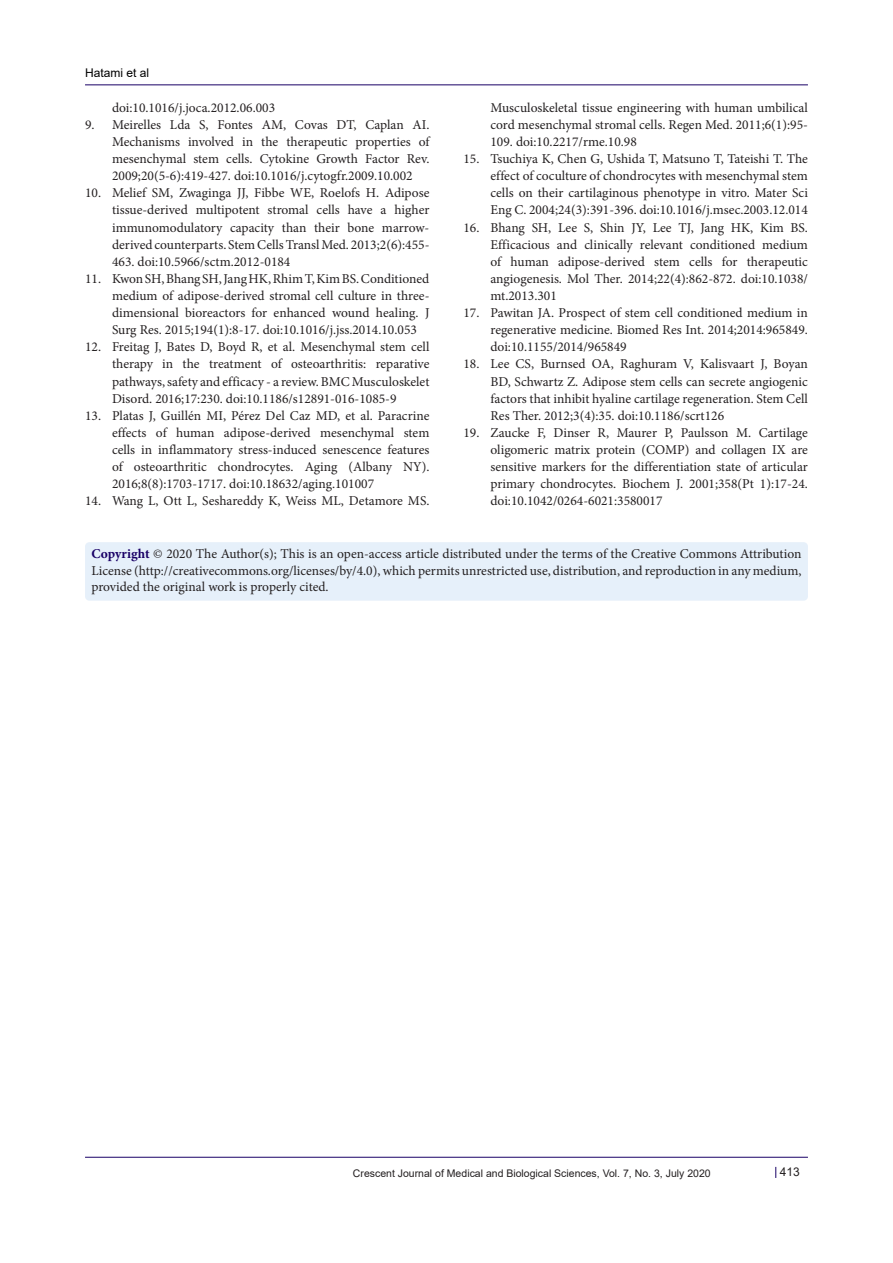
<style>
.page{position:relative;width:893px;height:1263px;background:#fff}
.page>*{position:absolute;margin:0;border:0;box-sizing:border-box;transform-origin:0 0}
.t1{font:13.5px/17.1px "Minion Pro";color:#231f20;text-align:justify}
.t2{font:12px "Arial";color:#000001}
.t3{font:12px "Arial";color:#231f20}
.t4{font:10.5px "Arial";color:#231f20}
.s1{font-weight:700;color:#190066}
</style>
<div class="page">
<hr style="left:85px;top:85px;width:723px;height:1px;background:#190066">
<hr style="left:85px;top:1157px;width:723px;height:1px;background:#190066">
<div style="left:85px;top:542px;width:723px;height:59px;background:#e6f0fa;border-radius:4px"></div>
<p class="t2" style="left:85px;top:65px;width:66px">Hatami et al</p>
<p class="t1" style="left:112px;top:99px;width:165px">doi:10.1016/j.joca.2012.06.003</p>
<p class="t1" style="left:112px;top:116px;width:319px;text-indent:-27px">9. Meirelles Lda S, Fontes AM, Covas DT, Caplan AI.<br>Mechanisms involved in the therapeutic properties of mesenchymal stem cells. Cytokine Growth Factor Rev.<br>2009;20(5-6):419-427. doi:10.1016/j.cytogfr.2009.10.002</p>
<p class="t1" style="left:112px;top:185px;width:319px;text-indent:-27px">10. Melief SM, Zwaginga JJ, Fibbe WE, Roelofs H. Adipose tissue-derived multipotent stromal cells have a higher immunomodulatory capacity than their bone marrow&shy;derived counterparts. Stem Cells Transl Med. 2013;2(6):455- 463. doi:10.5966/sctm.2012-0184</p>
<p class="t1" style="left:112px;top:270px;width:319px;text-indent:-27px">11. Kwon SH, Bhang SH, Jang HK, Rhim T, Kim BS. Conditioned medium of adipose-derived stromal cell culture in three&shy;dimensional bioreactors for enhanced wound healing. J Surg Res. 2015;194(1):8-17. doi:10.1016/j.jss.2014.10.053</p>
<p class="t1" style="left:112px;top:338px;width:319px;text-indent:-27px">12. Freitag J, Bates D, Boyd R, et al. Mesenchymal stem cell therapy in the treatment of osteoarthritis: reparative pathways, safety and efficacy - a review. BMC Musculoskelet Disord. 2016;17:230. doi:10.1186/s12891-016-1085-9</p>
<p class="t1" style="left:112px;top:407px;width:319px;text-indent:-27px">13. Platas J, Guillén MI, Pérez Del Caz MD, et al. Paracrine effects of human adipose-derived mesenchymal stem cells in inflammatory stress-induced senescence features of osteoarthritic chondrocytes. Aging (Albany NY).<br>2016;8(8):1703-1717. doi:10.18632/aging.101007</p>
<p class="t1" style="left:85px;top:492px;width:346px">14. Wang L, Ott L, Seshareddy K, Weiss ML, Detamore MS.</p>
<p class="t1" style="left:490px;top:99px;width:319px">Musculoskeletal tissue engineering with human umbilical cord mesenchymal stromal cells. Regen Med. 2011;6(1):95- 109. doi:10.2217/rme.10.98</p>
<p class="t1" style="left:490px;top:150px;width:319px;text-indent:-27px">15. Tsuchiya K, Chen G, Ushida T, Matsuno T, Tateishi T. The effect of coculture of chondrocytes with mesenchymal stem cells on their cartilaginous phenotype in vitro. Mater Sci Eng C. 2004;24(3):391-396. doi:10.1016/j.msec.2003.12.014</p>
<p class="t1" style="left:490px;top:219px;width:319px;text-indent:-27px">16. Bhang SH, Lee S, Shin JY, Lee TJ, Jang HK, Kim BS.<br>Efficacious and clinically relevant conditioned medium of human adipose-derived stem cells for therapeutic angiogenesis. Mol Ther. 2014;22(4):862-872. doi:10.1038/ mt.2013.301</p>
<p class="t1" style="left:490px;top:304px;width:319px;text-indent:-27px">17. Pawitan JA. Prospect of stem cell conditioned medium in regenerative medicine. Biomed Res Int. 2014;2014:965849. doi:10.1155/2014/965849</p>
<p class="t1" style="left:490px;top:356px;width:319px;text-indent:-27px">18. Lee CS, Burnsed OA, Raghuram V, Kalisvaart J, Boyan BD, Schwartz Z. Adipose stem cells can secrete angiogenic factors that inhibit hyaline cartilage regeneration. Stem Cell Res Ther. 2012;3(4):35. doi:10.1186/scrt126</p>
<p class="t1" style="left:490px;top:424px;width:319px;text-indent:-27px">19. Zaucke F, Dinser R, Maurer P, Paulsson M. Cartilage oligomeric matrix protein (COMP) and collagen IX are sensitive markers for the differentiation state of articular primary chondrocytes. Biochem J. 2001;358(Pt 1):17-24. doi:10.1042/0264-6021:3580017</p>
<p class="t1" style="left:91px;top:546px;width:712px;line-height:16.5px"><span class="s1">Copyright</span> © 2020 The Author(s); This is an open-access article distributed under the terms of the Creative Commons Attribution License (http://creativecommons.org/licenses/by/4.0), which permits unrestricted use, distribution, and reproduction in any medium, provided the original work is properly cited.</p>
<p class="t4" style="left:353px;top:1166px;width:359px">Crescent Journal of Medical and Biological Sciences, Vol. 7, No. 3, July 2020</p>
<p class="t3" style="left:780px;top:1163px;width:22px">413</p>
</div>
